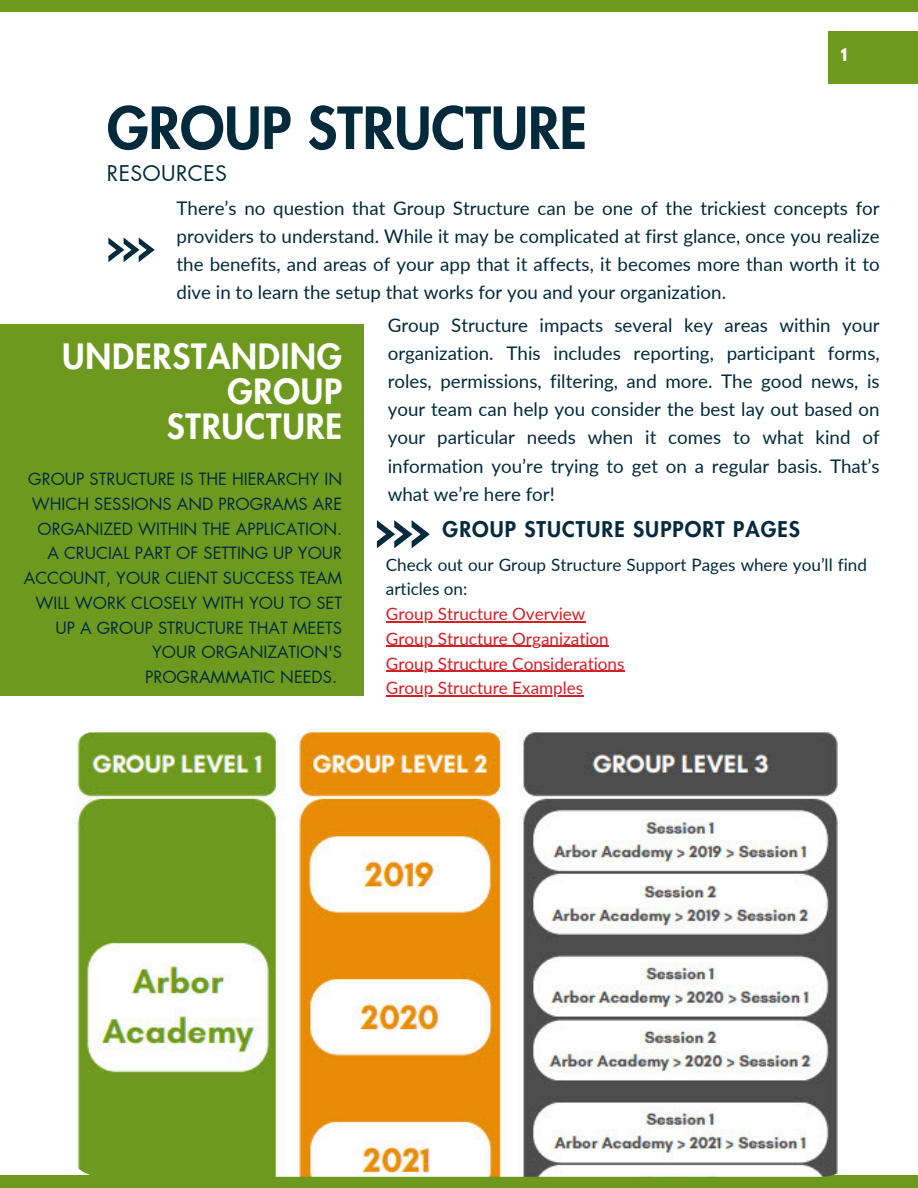
<style>
.page{position:relative;width:918px;height:1188px;background:#fff}
.page>*{position:absolute;margin:0;border:0;box-sizing:border-box;transform-origin:0 0}
.t1{font:800 56.4px "Futura LT Pro";color:#022a3d}
.t2{font:800 34.05px/34.8px "Futura LT Pro";letter-spacing:.025em;color:#fff;text-align:right}
.t3{font:800 21.15px "Futura LT Pro";letter-spacing:.05em;color:#022a3d}
.t4{font:21.15px "Futura LT Pro";letter-spacing:.015em;color:#022a3d}
.t5{font:18.75px/28.2px "Lato";color:#022a3d;text-align:justify}
.t6{font:17.1px "Lato";color:#d32027}
.t7{font:17.1px/24.8px "Lato";color:#022a3d}
.t8{font:16.5px "Futura LT Pro";color:#022a3d}
.t9{font:700 15.45px "League Spartan";color:#fff}
</style>
<div class="page">
<div style="left:0;top:325px;width:364px;height:371px;background:#6e991f"></div>
<svg style="left:108px;top:238px;width:46px;height:24px"></svg>
<div style="left:0;top:0;width:918px;height:12px;background:#6e991f"></div>
<div style="left:0;top:1175px;width:918px;height:13px;background:#6e991f"></div>
<svg style="left:377px;top:520px;width:53px;height:28px"></svg>
<img style="left:65px;top:730px;width:794px;height:447px;border-radius:37px">
<div style="left:828px;top:32px;width:90px;height:52px;background:#6e991f"></div>
<hr style="left:386px;top:621px;width:199px;height:1px;background:#d32027">
<hr style="left:386px;top:646px;width:223px;height:1px;background:#d32027">
<hr style="left:386px;top:671px;width:239px;height:1px;background:#d32027">
<hr style="left:386px;top:695px;width:197px;height:2px;background:#d32027">
<p class="t1" style="left:107px;top:102px;width:482px">GROUP STRUCTURE</p>
<p class="t4" style="left:107px;top:164px;width:121px">RESOURCES</p>
<p class="t9" style="left:841px;top:47px;width:8px">1</p>
<p class="t5" style="left:177px;top:194px;width:705px">There’s no question that Group Structure can be one of the trickiest concepts for providers to understand. While it may be complicated at first glance, once you realize the benefits, and areas of your app that it affects, it becomes more than worth it to dive in to learn the setup that works for you and your organization.</p>
<p class="t2" style="left:62px;top:341px;width:281px">UNDERSTANDING<br>GROUP<br>STRUCTURE</p>
<p class="t8" style="left:28px;top:472px;width:315px">GROUP STRUCTURE IS THE HIERARCHY IN</p>
<p class="t8" style="left:32px;top:496px;width:312px">WHICH SESSIONS AND PROGRAMS ARE</p>
<p class="t8" style="left:38px;top:521px;width:306px">ORGANIZED WITHIN THE APPLICATION.</p>
<p class="t8" style="left:48px;top:546px;width:296px">A CRUCIAL PART OF SETTING UP YOUR</p>
<p class="t8" style="left:24px;top:571px;width:320px">ACCOUNT, YOUR CLIENT SUCCESS TEAM</p>
<p class="t8" style="left:36px;top:595px;width:308px">WILL WORK CLOSELY WITH YOU TO SET</p>
<p class="t8" style="left:55px;top:620px;width:288px">UP A GROUP STRUCTURE THAT MEETS</p>
<p class="t8" style="left:152px;top:645px;width:192px">YOUR ORGANIZATION'S</p>
<p class="t8" style="left:145px;top:670px;width:193px">PROGRAMMATIC NEEDS.</p>
<p class="t5" style="left:388px;top:311px;width:493px">Group Structure impacts several key areas within your organization. This includes reporting, participant forms, roles, permissions, filtering, and more. The good news, is your team can help you consider the best lay out based on your particular needs when it comes to what kind of information you’re trying to get on a regular basis. That’s what we’re here for!</p>
<p class="t3" style="left:443px;top:520px;width:359px">GROUP STUCTURE SUPPORT PAGES</p>
<p class="t7" style="left:386px;top:552px;width:483px">Check out our Group Structure Support Pages where you’ll find articles on:</p>
<p class="t6" style="left:386px;top:603px;width:201px">Group Structure Overview</p>
<p class="t6" style="left:386px;top:628px;width:225px">Group Structure Organization</p>
<p class="t6" style="left:386px;top:653px;width:240px">Group Structure Considerations</p>
<p class="t6" style="left:386px;top:677px;width:199px">Group Structure Examples</p>
</div>
